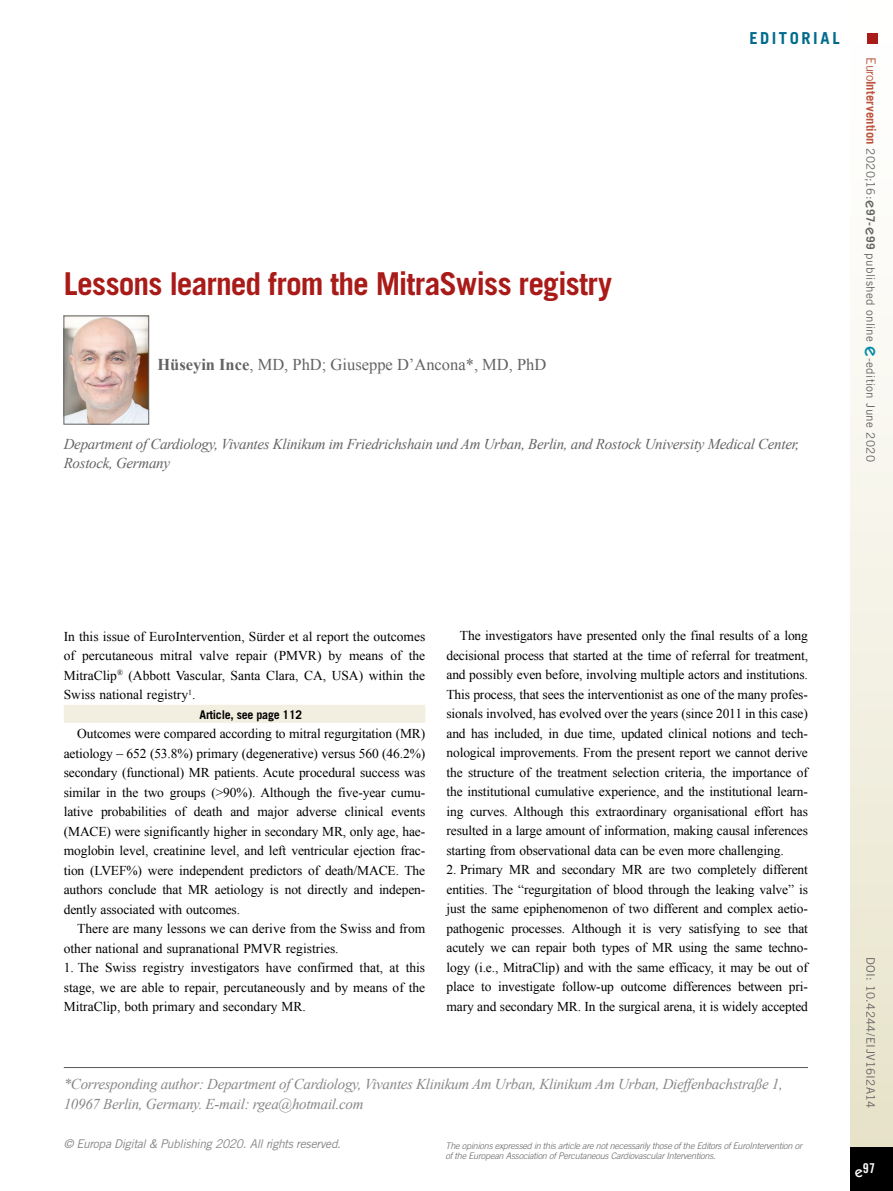
<style>
.page{position:relative;width:893px;height:1191px;background:#fff}
.page>*{position:absolute;margin:0;border:0;box-sizing:border-box;transform-origin:0 0}
.t1{font:700 31.5px "Trade Gothic LT Std";letter-spacing:-.025em;color:#a91b18}
.t2{font:16.5px "Times New Roman";color:#646363}
.t3{font:700 16.5px "Trade Gothic LT Std";letter-spacing:.16em;color:#006b8d}
.t4{font:italic 15px/19.5px "Times New Roman";letter-spacing:-.02em;color:#878787}
.t5{font:italic 15px/19.5px "Times New Roman";letter-spacing:-.02em;color:#646363}
.t6{font:13.5px/19.5px "Times New Roman";color:#000;text-align:justify}
.t7{font:13.5px "Trade Gothic LT Std Bd Cn 20";color:#fff}
.t8{font:italic 12px "Trade Gothic LT Std";letter-spacing:-.03em;color:#878787}
.t9{font:700 12px "Trade Gothic LT Std";letter-spacing:-.02em;color:#000}
.t10{font:11.7px "Trade Gothic LT Std";letter-spacing:.025em;color:#646363}
.t11{font:italic 300 9px/10.5px "Trade Gothic LT Std";letter-spacing:-.02em;color:#646363}
.s1{font-weight:700}
.s2{font-size:12.75px;color:#bc533d}
.s3{font-weight:700;font-size:12.75px;color:#bc533d}
.s4{font-family:"ITC Kabel Std";font-weight:500;font-size:15px}
.s5{font-family:"ITC Kabel Std";font-weight:500;font-size:19.5px;color:#008aa8}
</style>
<div class="page">
<div style="left:850px;top:0;width:43px;height:1191px;background:linear-gradient(to bottom,#fff,#e7e2c9)"></div>
<div style="left:850px;top:1147px;width:43px;height:44px;background:#000"></div>
<div style="left:867px;top:34px;width:11px;height:10px;background:#a91b18"></div>
<hr style="left:64px;top:1067px;width:744px;height:1px;background:#575756">
<div style="left:64px;top:705px;width:361px;height:18px;background:#f2efe1"></div>
<img style="left:66px;top:318px;width:81px;height:104px">
<div style="left:64px;top:316px;width:85px;height:108px;border:1px solid #646363"></div>
<h1 class="t1" style="left:64px;top:264px;width:550px">Lessons learned from the MitraSwiss registry</h1>
<p class="t2" style="left:157px;top:353px;width:391px"><span class="s1">Hüseyin Ince</span>, MD, PhD; Giuseppe D’Ancona*, MD, PhD</p>
<p class="t3" style="left:749px;top:28px;width:92px">EDITORIAL</p>
<p class="t5" style="left:64px;top:434px;width:737px">Department of Cardiology, Vivantes Klinikum im Friedrichshain und Am Urban, Berlin, and Rostock University Medical Center,<br>Rostock, Germany</p>
<p class="t10" style="left:878px;top:57px;width:406px;rotate:90deg"><span class="s2">Euro</span><span class="s3">Intervention</span> 2020;16:<span class="s4">e</span><span class="s1">97-</span><span class="s4">e</span><span class="s1">99</span> published online <span class="s5">e</span>-edition June 2020</p>
<p class="t6" style="left:64px;top:626px;width:363px">In this issue of EuroIntervention, Sürder et al report the outcomes of percutaneous mitral valve repair (PMVR) by means of the MitraClip<sup>®</sup> (Abbott Vascular, Santa Clara, CA, USA) within the Swiss national registry<sup>1</sup>.</p>
<p class="t9" style="left:200px;top:707px;width:104px">Article, see page 112</p>
<p class="t6" style="left:64px;top:723px;width:363px;text-indent:14px">Outcomes were compared according to mitral regurgitation (MR) aetiology – 652 (53.8%) primary (degenerative) versus 560 (46.2%) secondary (functional) MR patients. Acute procedural success was similar in the two groups (&gt;90%). Although the five-year cumu&shy;lative probabilities of death and major adverse clinical events (MACE) were significantly higher in secondary MR, only age, hae&shy;moglobin level, creatinine level, and left ventricular ejection frac&shy;tion (LVEF%) were independent predictors of death/MACE. The authors conclude that MR aetiology is not directly and indepen&shy;dently associated with outcomes.</p>
<p class="t6" style="left:64px;top:918px;width:363px;text-indent:14px">There are many lessons we can derive from the Swiss and from other national and supranational PMVR registries.</p>
<p class="t6" style="left:64px;top:957px;width:363px">1. The Swiss registry investigators have confirmed that, at this stage, we are able to repair, percutaneously and by means of the MitraClip, both primary and secondary MR.</p>
<p class="t6" style="left:446px;top:626px;width:363px;text-indent:14px">The investigators have presented only the final results of a long decisional process that started at the time of referral for treatment, and possibly even before, involving multiple actors and institutions.<br>This process, that sees the interventionist as one of the many profes&shy;sionals involved, has evolved over the years (since 2011 in this case) and has included, in due time, updated clinical notions and tech&shy;nological improvements. From the present report we cannot derive the structure of the treatment selection criteria, the importance of the institutional cumulative experience, and the institutional learn&shy;ing curves. Although this extraordinary organisational effort has resulted in a large amount of information, making causal inferences starting from observational data can be even more challenging.</p>
<p class="t6" style="left:446px;top:860px;width:363px">2. Primary MR and secondary MR are two completely different entities. The “regurgitation of blood through the leaking valve” is just the same epiphenomenon of two different and complex aetio&shy;pathogenic processes. Although it is very satisfying to see that acutely we can repair both types of MR using the same techno&shy;logy (i.e., MitraClip) and with the same efficacy, it may be out of place to investigate follow-up outcome differences between pri&shy;mary and secondary MR. In the surgical arena, it is widely accepted</p>
<p class="t4" style="left:64px;top:1074px;width:720px">*Corresponding author: Department of Cardiology, Vivantes Klinikum Am Urban, Klinikum Am Urban, Dieffenbachstraße 1,<br>10967 Berlin, Germany. E-mail: rgea@hotmail.com</p>
<p class="t8" style="left:64px;top:1137px;width:279px">© Europa Digital &amp; Publishing 2020. All rights reserved.</p>
<p class="t11" style="left:446px;top:1140px;width:358px">The opinions expressed in this article are not necessarily those of the Editors of EuroIntervention or of the European Association of Percutaneous Cardiovascular Interventions.</p>
<p class="t10" style="left:878px;top:957px;width:152px;rotate:90deg">DOI: 10.4244/EIJV16I2A14</p>
<p class="t7" style="left:855px;top:1160px;width:22px"><span class="s4">e</span>97</p>
</div>
